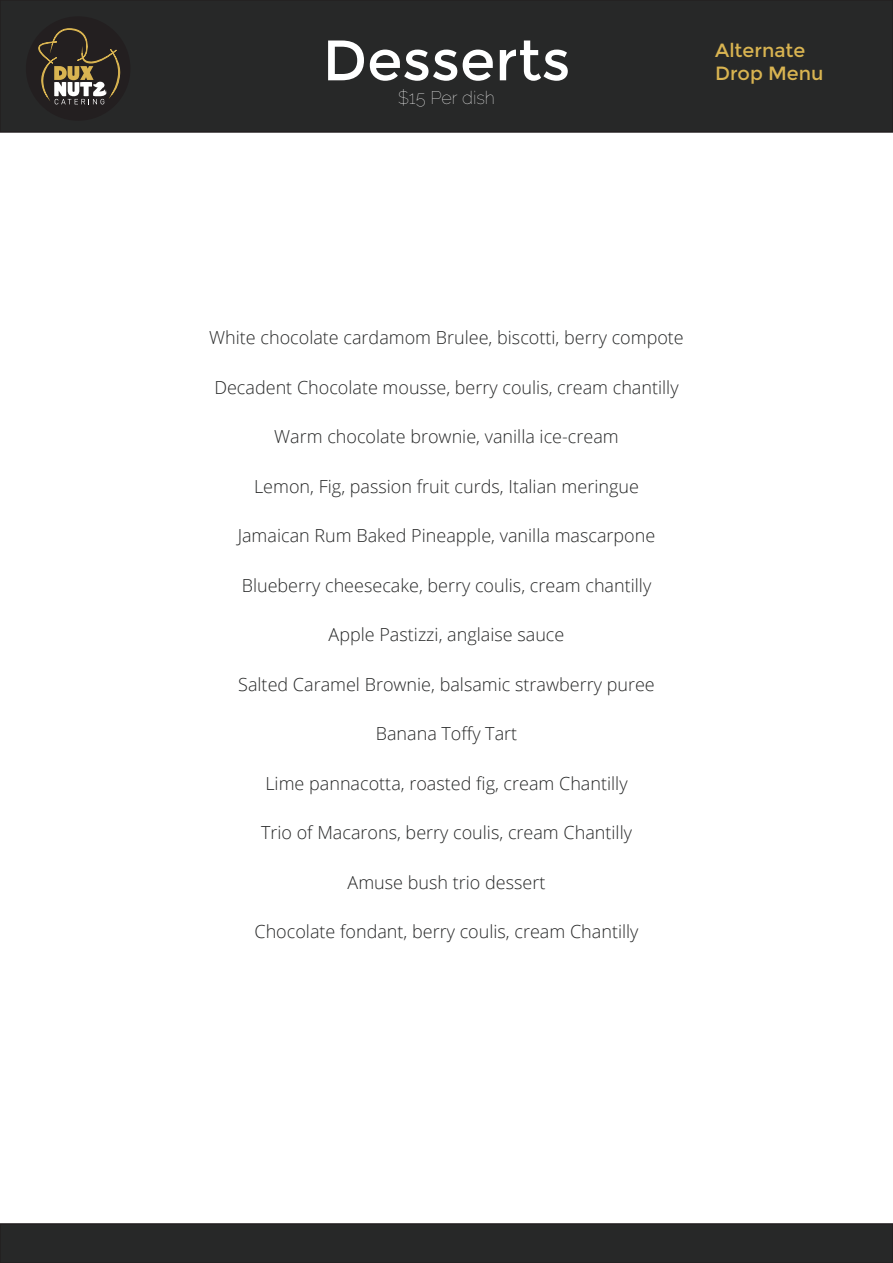
<style>
.page{position:relative;width:893px;height:1263px;background:#fff}
.page>*{position:absolute;margin:0;border:0;box-sizing:border-box;transform-origin:0 0}
.t1{font:57px "Montserrat";color:#fff}
.t2{font:19.2px/23px "Montserrat";color:#d9b451}
.t3{font:300 18px "Open Sans";color:#272828}
.t4{font:100 18px "Raleway";color:#fff}
</style>
<div class="page">
<div style="left:0;top:0;width:893px;height:132px;background:#272828"></div>
<div style="left:0;top:0;width:893px;height:133px;border:2px solid #231f20"></div>
<div style="left:31px;top:21px;width:95px;height:95px;background:#231f20;border-radius:50%"></div>
<div style="left:26px;top:16px;width:104px;height:105px;border:5px solid #231f20;border-radius:50%"></div>
<svg style="left:37px;top:28px;width:86px;height:76px"></svg>
<div style="left:0;top:1223px;width:893px;height:40px;background:#272828;border:2px solid #231f20"></div>
<h1 class="t1" style="left:323px;top:25px;width:249px">Desserts</h1>
<p class="t2" style="left:715px;top:39px;width:110px">Alternate<br>Drop Menu</p>
<p class="t4" style="left:398px;top:87px;width:98px">$15 Per dish</p>
<p class="t3" style="left:209px;top:325px;width:476px">White chocolate cardamom Brulee, biscotti, berry compote</p>
<p class="t3" style="left:214px;top:374px;width:466px">Decadent Chocolate mousse, berry coulis, cream chantilly</p>
<p class="t3" style="left:274px;top:424px;width:346px">Warm chocolate brownie, vanilla ice-cream</p>
<p class="t3" style="left:254px;top:473px;width:386px">Lemon, Fig, passion fruit curds, Italian meringue</p>
<p class="t3" style="left:238px;top:523px;width:419px">Jamaican Rum Baked Pineapple, vanilla mascarpone</p>
<p class="t3" style="left:242px;top:572px;width:411px">Blueberry cheesecake, berry coulis, cream chantilly</p>
<p class="t3" style="left:329px;top:622px;width:237px">Apple Pastizzi, anglaise sauce</p>
<p class="t3" style="left:238px;top:671px;width:418px">Salted Caramel Brownie, balsamic strawberry puree</p>
<p class="t3" style="left:376px;top:721px;width:143px">Banana Toffy Tart</p>
<p class="t3" style="left:265px;top:770px;width:364px">Lime pannacotta, roasted fig, cream Chantilly</p>
<p class="t3" style="left:261px;top:820px;width:372px">Trio of Macarons, berry coulis, cream Chantilly</p>
<p class="t3" style="left:348px;top:869px;width:199px">Amuse bush trio dessert</p>
<p class="t3" style="left:254px;top:919px;width:385px">Chocolate fondant, berry coulis, cream Chantilly</p>
</div>
